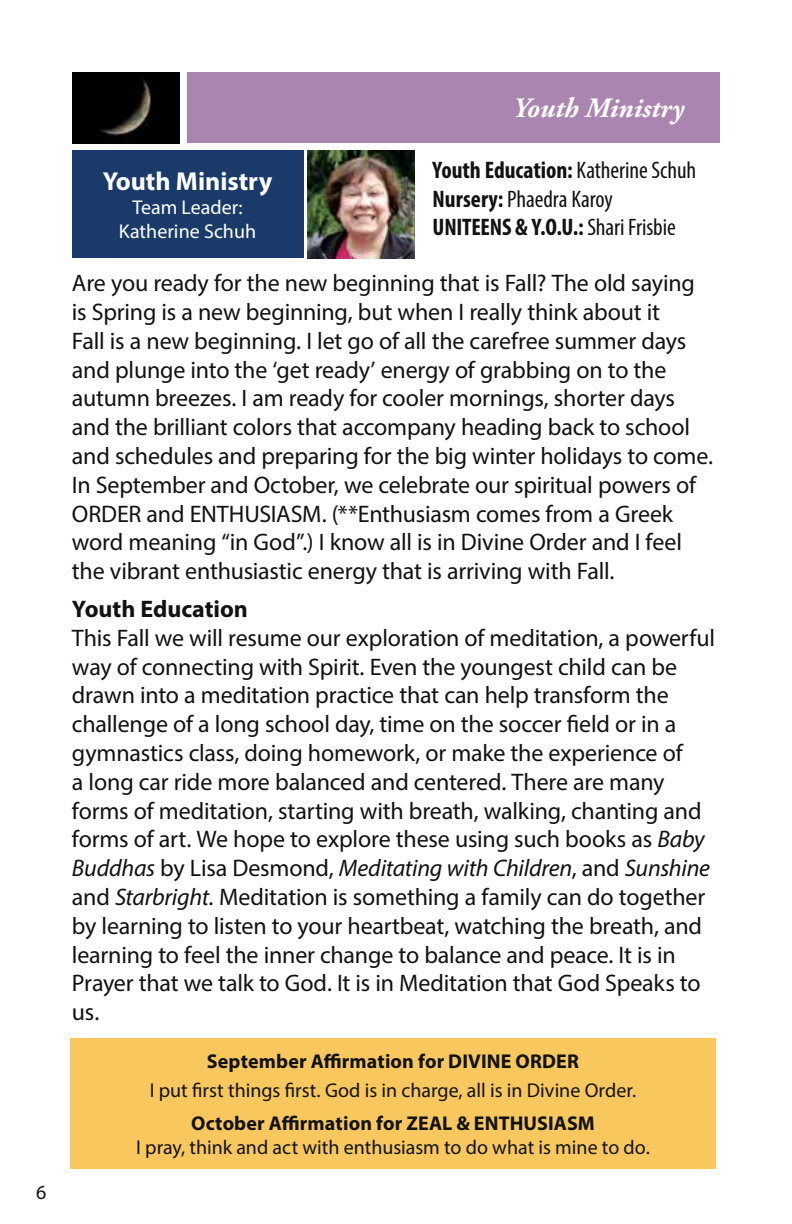
<style>
.page{position:relative;width:792px;height:1224px;background:#fff}
.page>*{position:absolute;margin:0;border:0;box-sizing:border-box;transform-origin:0 0}
.t1{font:italic 700 28px "Adobe Garamond Pro";color:#fff}
.t2{font:700 26px "Myriad Pro";color:#fff}
.t3{font:24px/28.8px "Myriad Pro";letter-spacing:-.01em;color:#121212}
.t4{font:700 condensed 24px/28.8px "Myriad Pro";letter-spacing:-.005em;color:#121212}
.t5{font:700 24px "Myriad Pro";color:#121212}
.t6{font:20px "Myriad Pro";color:#121212}
.t7{font:700 20px "Myriad Pro";letter-spacing:.005em;color:#121212}
.t8{font:20px/24px "Myriad Pro";color:#fff;text-align:center}
.s1{font-weight:400}
.s2{font-style:italic}
</style>
<div class="page">
<img style="left:72px;top:72px;width:108px;height:72px">
<div style="left:187px;top:72px;width:533px;height:70px;background:#aa85b0"></div>
<img style="left:307px;top:151px;width:108px;height:108px">
<div style="left:72px;top:150px;width:231px;height:108px;background:#1a3b6a"></div>
<div style="left:70px;top:1038px;width:646px;height:131px;background:#f8c85e"></div>
<p class="t6" style="left:36px;top:1180px;width:12px">6</p>
<p class="t1" style="left:513px;top:92px;width:173px">Youth Ministry</p>
<p class="t4" style="left:433px;top:155px;width:265px">Youth Education: <span class="s1">Katherine Schuh<br></span>Nursery: <span class="s1">Phaedra Karoy<br></span>UNITEENS &amp; Y.O.U.: <span class="s1">Shari Frisbie</span></p>
<p class="t3" style="left:72px;top:268px;width:643px">Are you ready for the new beginning that is Fall? The old saying is Spring is a new beginning, but when I really think about it<br>Fall is a new beginning. I let go of all the carefree summer days and plunge into the ‘get ready’ energy of grabbing on to the autumn breezes. I am ready for cooler mornings, shorter days and the brilliant colors that accompany heading back to school and schedules and preparing for the big winter holidays to come.<br>In September and October, we celebrate our spiritual powers of ORDER and ENTHUSIASM. (**Enthusiasm comes from a Greek word meaning “in God”.) I know all is in Divine Order and I feel the vibrant enthusiastic energy that is arriving with Fall.</p>
<p class="t5" style="left:72px;top:593px;width:178px">Youth Education</p>
<p class="t3" style="left:72px;top:623px;width:645px">This Fall we will resume our exploration of meditation, a powerful way of connecting with Spirit. Even the youngest child can be drawn into a meditation practice that can help transform the challenge of a long school day, time on the soccer field or in a gymnastics class, doing homework, or make the experience of<br>a long car ride more balanced and centered. There are many forms of meditation, starting with breath, walking, chanting and forms of art. We hope to explore these using such books as <span class="s2">Baby Buddhas</span> by Lisa Desmond, <span class="s2">Meditating with Children</span>, and <span class="s2">Sunshine </span>and <span class="s2">Starbright.</span> Meditation is something a family can do together by learning to listen to your heartbeat, watching the breath, and learning to feel the inner change to balance and peace. It is in Prayer that we talk to God. It is in Meditation that God Speaks to us.</p>
<p class="t2" style="left:103px;top:164px;width:171px">Youth Ministry</p>
<p class="t8" style="left:119px;top:195px;width:139px">Team Leader:<br>Katherine Schuh</p>
<p class="t7" style="left:207px;top:1048px;width:374px">September Affirmation for DIVINE ORDER</p>
<p class="t6" style="left:150px;top:1078px;width:488px">I put first things first. God is in charge, all is in Divine Order.</p>
<p class="t7" style="left:191px;top:1110px;width:405px">October Affirmation for ZEAL &amp; ENTHUSIASM</p>
<p class="t6" style="left:136px;top:1135px;width:515px">I pray, think and act with enthusiasm to do what is mine to do.</p>
</div>
